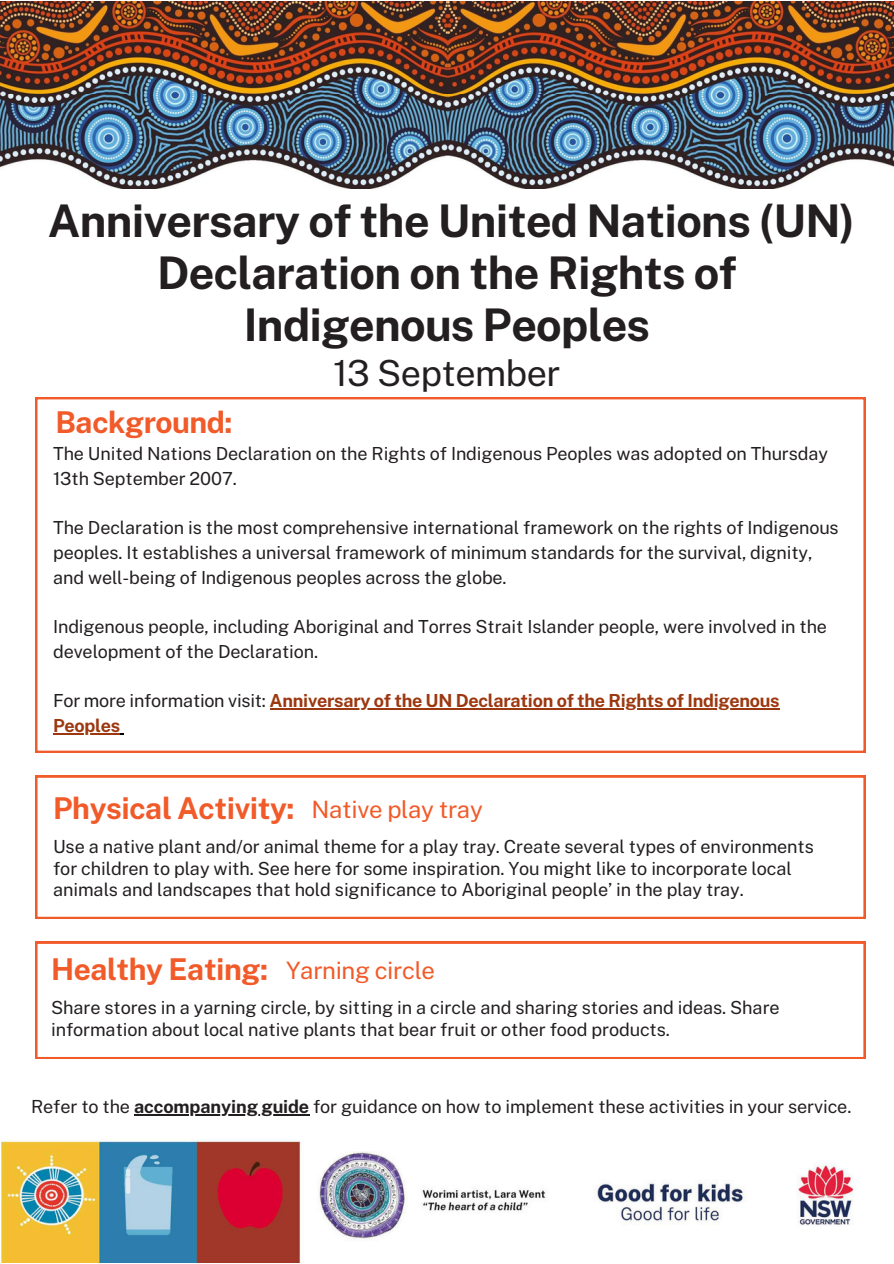
<style>
.page{position:relative;width:894px;height:1264px;background:#fff}
.page>*{position:absolute;margin:0;border:0;box-sizing:border-box;transform-origin:0 0}
.t1{font:700 45px/51.8px "Public Sans";letter-spacing:-.015em;color:#231f20;text-align:center}
.t2{font:36px "Public Sans";letter-spacing:-.015em;color:#231f20}
.t3{font:700 30px "Public Sans";letter-spacing:-.015em;color:#f15a29}
.t4{font:24px "Public Sans";letter-spacing:-.015em;color:#f15a29}
.t5{font:18px/24.8px "Public Sans";letter-spacing:-.005em;color:#231f20}
.t6{font:700 18px "Public Sans";letter-spacing:-.015em;color:#9c3810}
.s1{font-weight:400;color:#231f20}
.s2{font-weight:400;font-size:24px}
.s3{font-weight:700}
</style>
<div class="page">
<img style="left:0;top:1px;width:893px;height:187px">
<img style="left:1px;top:1140px;width:853px;height:122px">
<svg style="left:35px;top:941px;width:830px;height:117px"></svg>
<svg style="left:35px;top:397px;width:830px;height:355px"></svg>
<hr style="left:269px;top:708px;width:510px;height:1px;background:#9c3810">
<hr style="left:53px;top:733px;width:67px;height:1px;background:#9c3810">
<svg style="left:35px;top:775px;width:830px;height:143px"></svg>
<hr style="left:134px;top:1114px;width:175px;height:1px;background:#231f20">
<h4 class="t1" style="left:48px;top:195px;width:808px">Anniversary of the United Nations (UN)<br>Declaration on the Rights of<br>Indigenous Peoples</h4>
<p class="t2" style="left:333px;top:351px;width:229px">13 September</p>
<h3 class="t3" style="left:55px;top:405px;width:178px">Background:</h3>
<h3 class="t5" style="left:53px;top:441px;width:776px">The United Nations Declaration on the Rights of Indigenous Peoples was adopted on Thursday<br>13th September 2007.</h3>
<p class="t5" style="left:53px;top:515px;width:787px">The Declaration is the most comprehensive international framework on the rights of Indigenous peoples. It establishes a universal framework of minimum standards for the survival, dignity, and well-being of Indigenous peoples across the globe.</p>
<p class="t5" style="left:53px;top:614px;width:775px">Indigenous people, including Aboriginal and Torres Strait Islander people, were involved in the development of the Declaration.</p>
<p class="t6" style="left:53px;top:690px;width:727px"><span class="s1">For more information visit:</span> Anniversary of the UN Declaration of the Rights of Indigenous</p>
<h3 class="t6" style="left:53px;top:715px;width:68px">Peoples</h3>
<p class="t3" style="left:53px;top:790px;width:431px">Physical Activity: <span class="s2">Native play tray</span></p>
<p class="t5" style="left:53px;top:836px;width:762px;line-height:21.3px">Use a native plant and/or animal theme for a play tray. Create several types of environments for children to play with. See here for some inspiration. You might like to incorporate local animals and landscapes that hold significance to Aboriginal people’ in the play tray.</p>
<h4 class="t3" style="left:51px;top:951px;width:218px">Healthy Eating:</h4>
<p class="t4" style="left:286px;top:956px;width:150px">Yarning circle</p>
<h2 class="t5" style="left:51px;top:997px;width:730px;line-height:21.3px">Share stores in a yarning circle, by sitting in a circle and sharing stories and ideas. Share information about local native plants that bear fruit or other food products.</h2>
<p class="t5" style="left:31px;top:1094px;width:821px">Refer to the <span class="s3">accompanying guide</span> for guidance on how to implement these activities in your service.</p>
</div>
